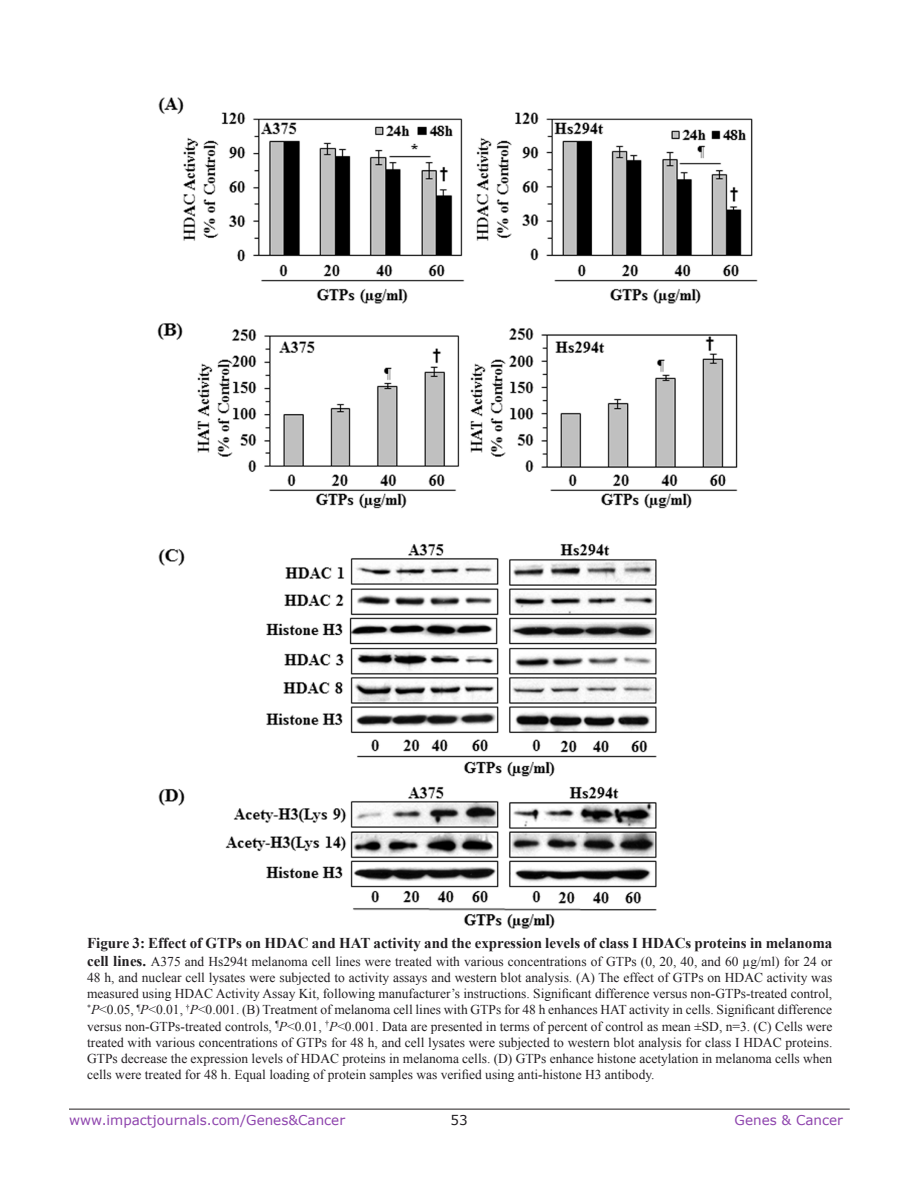
<style>
.page{position:relative;width:918px;height:1188px;background:#fff}
.page>*{position:absolute;margin:0;border:0;box-sizing:border-box;transform-origin:0 0}
.FigureText{font:700 15px "Times New Roman";color:#221f22}
.FigureText-2{font:13.5px/16.2px "Times New Roman";color:#221f22;text-align:justify}
.t1{font:13.5px "Verdana";color:#8e44ad}
.t2{font:13.5px "Verdana";color:#221f22}
.s1{font-weight:700;font-size:15px}
.s2{font-style:italic}
</style>
<div class="page">
<hr style="left:69px;top:1109px;width:781px;height:1px;background:#231f20">
<img style="left:157px;top:97px;width:601px;height:832px">
<p class="FigureText" style="left:87px;top:932px;width:747px">Figure 3: Effect of GTPs on HDAC and HAT activity and the expression levels of class I HDACs proteins in melanoma</p>
<p class="FigureText-2" style="left:87px;top:953px;width:747px"><span class="s1">cell lines.</span> A375 and Hs294t melanoma cell lines were treated with various concentrations of GTPs (0, 20, 40, and 60 µg/ml) for 24 or 48 h, and nuclear cell lysates were subjected to activity assays and western blot analysis. (A) The effect of GTPs on HDAC activity was measured using HDAC Activity Assay Kit, following manufacturer’s instructions. Significant difference versus non-GTPs-treated control, <sup>*</sup><span class="s2">P</span>&lt;0.05, <sup>¶</sup><span class="s2">P</span>&lt;0.01, <sup>†</sup><span class="s2">P</span>&lt;0.001. (B) Treatment of melanoma cell lines with GTPs for 48 h enhances HAT activity in cells. Significant difference versus non-GTPs-treated controls, <sup>¶</sup><span class="s2">P</span>&lt;0.01, <sup>†</sup><span class="s2">P</span>&lt;0.001. Data are presented in terms of percent of control as mean ±SD, n=3. (C) Cells were treated with various concentrations of GTPs for 48 h, and cell lysates were subjected to western blot analysis for class I HDAC proteins.<br>GTPs decrease the expression levels of HDAC proteins in melanoma cells. (D) GTPs enhance histone acetylation in melanoma cells when cells were treated for 48 h. Equal loading of protein samples was verified using anti-histone H3 antibody.</p>
<p class="t1" style="left:69px;top:1111px;width:278px">www.impactjournals.com/Genes&amp;Cancer</p>
<p class="t2" style="left:450px;top:1111px;width:19px">53</p>
<p class="t1" style="left:735px;top:1111px;width:110px">Genes &amp; Cancer</p>
</div>
